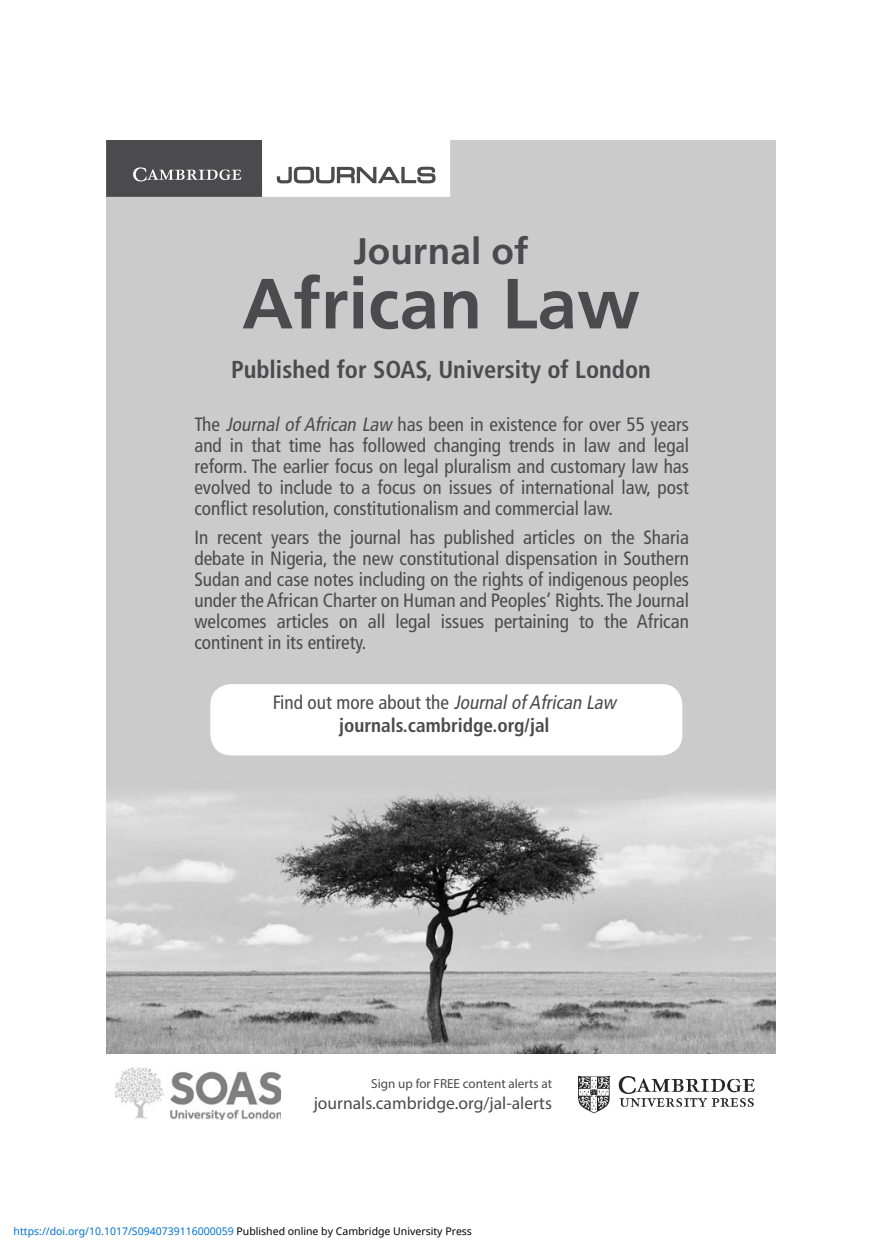
<style>
.page{position:relative;width:882px;height:1260px;background:#fff}
.page>*{position:absolute;margin:0;border:0;box-sizing:border-box;transform-origin:0 0}
.t1{font:700 70.88px "Frutiger LT Std";color:#4b4b4d}
.t2{font:700 36.93px "Frutiger LT Std";color:#4b4b4d}
.t3{font:700 condensed 24.5px "Frutiger LT Std";color:#4b4b4d}
.t4{font:condensed 19.25px/21px "Frutiger LT Std";color:#4b4b4d;text-align:justify}
.t5{font:700 condensed 19.25px/23.1px "Frutiger LT Std";color:#4b4b4d;text-align:center}
.t6{font:17.5px "Myriad Pro";color:#4b4b4d}
.t7{font:13.12px "Myriad Pro";color:#4b4b4d}
.t8{font:10.5px "Noto Sans";color:#0172cf}
.s1{font-style:italic}
.s2{font-weight:400}
.s3{font-weight:400;font-style:italic}
.s4{color:#000}
</style>
<div class="page">
<img style="left:106px;top:140px;width:670px;height:913px">
<div style="left:262px;top:140px;width:188px;height:57px;background:#fff"></div>
<svg style="left:277px;top:167px;width:159px;height:16px"></svg>
<div style="left:106px;top:140px;width:156px;height:57px;background:#4b4b4d"></div>
<svg style="left:133px;top:167px;width:108px;height:14px"></svg>
<img style="left:578px;top:1077px;width:177px;height:37px">
<img style="left:115px;top:1068px;width:166px;height:52px">
<div style="left:210px;top:684px;width:472px;height:71px;background:#fff;border-radius:21px"></div>
<p class="t2" style="left:353px;top:230px;width:177px">Journal of</p>
<p class="t1" style="left:242px;top:262px;width:399px">African Law</p>
<p class="t3" style="left:231px;top:357px;width:421px">Published for SOAS, University of London</p>
<p class="t4" style="left:194px;top:415px;width:496px">The <span class="s1">Journal of African Law</span> has been in existence for over 55 years and in that time has followed changing trends in law and legal reform. The earlier focus on legal pluralism and customary law has evolved to include to a focus on issues of international law, post conflict resolution, constitutionalism and commercial law.</p>
<p class="t4" style="left:194px;top:528px;width:496px">In recent years the journal has published articles on the Sharia debate in Nigeria, the new constitutional dispensation in Southern Sudan and case notes including on the rights of indigenous peoples under the African Charter on Human and Peoples’ Rights. The Journal welcomes articles on all legal issues pertaining to the African continent in its entirety.</p>
<p class="t5" style="left:273px;top:692px;width:348px"><span class="s2">Find out more about the</span> <span class="s3">Journalof African Law </span>journals.cambridge.org/jal</p>
<p class="t7" style="left:371px;top:1079px;width:182px">Sign up for FREE content alerts at</p>
<p class="t6" style="left:314px;top:1097px;width:240px">journals.cambridge.org/jal-alerts</p>
<p class="t8" style="left:14px;top:1224px;width:460px">https://doi.org/10.1017/S0940739116000059 <span class="s4">Published online by Cambridge University Press</span></p>
</div>
